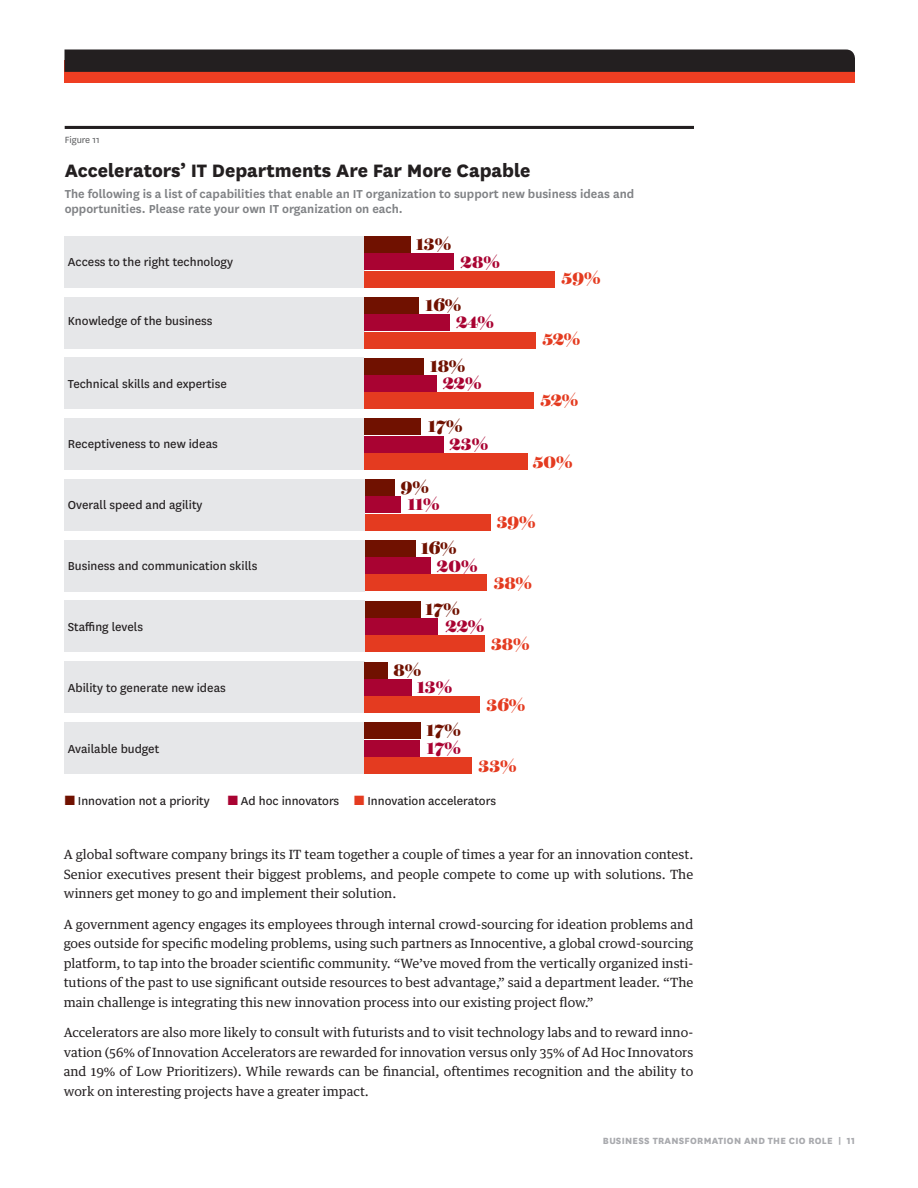
<style>
.page{position:relative;width:918px;height:1188px;background:#fff}
.page>*{position:absolute;margin:0;border:0;box-sizing:border-box;transform-origin:0 0}
.t1{font:800 21px "National HBR";color:#231f20}
.t2{font:900 19.5px "Brunel Deck";color:#a90332}
.t3{font:900 19.5px "Brunel Deck";color:#e43b20}
.t4{font:900 19.5px "Brunel Deck";color:#701100}
.t5{font:13.5px "National HBR";color:#231f20}
.t6{font:600 13.5px/15px "National HBR";color:#808285}
.body_no_indent{font:12.75px/19.5px "Guardian Text Egyp HBR";color:#231f20;text-align:justify}
.t7{font:800 10.5px "National HBR";letter-spacing:.025em;color:#a8a9ad}
.t8{font:10.5px "National HBR";color:#57585a}
.s1{color:#701100}
.s2{color:#a90332}
.s3{color:#e43b20}
</style>
<div class="page">
<div style="left:64px;top:61px;width:791px;height:22px;background:#ef3e22"></div>
<div style="left:64px;top:50px;width:791px;height:22px;background:#231f20"></div>
<hr style="left:65px;top:126px;width:628px;height:3px;background:#231f20">
<div style="left:64px;top:297px;width:301px;height:51px;background:#e6e7e9"></div>
<div style="left:365px;top:297px;width:54px;height:17px;background:#701100"></div>
<div style="left:365px;top:315px;width:85px;height:16px;background:#a90332"></div>
<div style="left:365px;top:332px;width:171px;height:16px;background:#e43b20"></div>
<div style="left:365px;top:358px;width:59px;height:16px;background:#701100"></div>
<div style="left:365px;top:375px;width:72px;height:17px;background:#a90332"></div>
<div style="left:365px;top:393px;width:169px;height:16px;background:#e43b20"></div>
<div style="left:64px;top:358px;width:300px;height:51px;background:#e6e7e9"></div>
<div style="left:365px;top:419px;width:56px;height:16px;background:#701100"></div>
<div style="left:365px;top:436px;width:79px;height:17px;background:#a90332"></div>
<div style="left:365px;top:453px;width:163px;height:17px;background:#e43b20"></div>
<div style="left:64px;top:419px;width:300px;height:51px;background:#e6e7e9"></div>
<div style="left:365px;top:479px;width:30px;height:17px;background:#701100"></div>
<div style="left:365px;top:497px;width:36px;height:16px;background:#a90332"></div>
<div style="left:365px;top:514px;width:126px;height:16px;background:#e43b20"></div>
<div style="left:64px;top:479px;width:301px;height:51px;background:#e6e7e9"></div>
<div style="left:365px;top:601px;width:56px;height:16px;background:#701100"></div>
<div style="left:365px;top:618px;width:73px;height:17px;background:#a90332"></div>
<div style="left:365px;top:636px;width:120px;height:16px;background:#e43b20"></div>
<div style="left:64px;top:601px;width:301px;height:51px;background:#e6e7e9"></div>
<div style="left:64px;top:662px;width:301px;height:51px;background:#e6e7e9"></div>
<div style="left:365px;top:662px;width:23px;height:16px;background:#701100"></div>
<div style="left:365px;top:679px;width:47px;height:17px;background:#a90332"></div>
<div style="left:365px;top:697px;width:115px;height:16px;background:#e43b20"></div>
<div style="left:365px;top:723px;width:56px;height:16px;background:#701100"></div>
<div style="left:365px;top:740px;width:55px;height:16px;background:#a90332"></div>
<div style="left:365px;top:757px;width:107px;height:17px;background:#e43b20"></div>
<div style="left:64px;top:723px;width:300px;height:51px;background:#e6e7e9"></div>
<div style="left:365px;top:540px;width:51px;height:16px;background:#701100"></div>
<div style="left:365px;top:557px;width:66px;height:17px;background:#a90332"></div>
<div style="left:365px;top:575px;width:122px;height:16px;background:#e43b20"></div>
<div style="left:64px;top:540px;width:301px;height:51px;background:#e6e7e9"></div>
<div style="left:64px;top:236px;width:301px;height:52px;background:#e6e7e9"></div>
<div style="left:365px;top:236px;width:46px;height:17px;background:#701100"></div>
<div style="left:365px;top:254px;width:89px;height:16px;background:#a90332"></div>
<div style="left:365px;top:271px;width:190px;height:17px;background:#e43b20"></div>
<p class="t8" style="left:65px;top:133px;width:37px">Figure 11</p>
<p class="t1" style="left:65px;top:155px;width:467px">Accelerators’ IT Departments Are Far More Capable</p>
<p class="t6" style="left:65px;top:185px;width:571px">The following is a list of capabilities that enable an IT organization to support new business ideas and opportunities. Please rate your own IT organization on each.</p>
<p class="t5" style="left:68px;top:253px;width:167px">Access to the right technology</p>
<p class="t4" style="left:416px;top:232px;width:37px">13%</p>
<p class="t2" style="left:461px;top:250px;width:41px">28%</p>
<p class="t4" style="left:426px;top:293px;width:37px">16%</p>
<p class="t5" style="left:68px;top:312px;width:146px">Knowledge of the business</p>
<p class="t2" style="left:456px;top:310px;width:39px">24%</p>
<p class="t5" style="left:68px;top:375px;width:161px">Technical skills and expertise</p>
<p class="t4" style="left:430px;top:354px;width:37px">18%</p>
<p class="t2" style="left:443px;top:371px;width:40px">22%</p>
<p class="t5" style="left:68px;top:435px;width:151px">Receptiveness to new ideas</p>
<p class="t4" style="left:428px;top:414px;width:36px">17%</p>
<p class="t2" style="left:450px;top:432px;width:40px">23%</p>
<p class="t5" style="left:68px;top:496px;width:136px">Overall speed and agility</p>
<p class="t4" style="left:401px;top:475px;width:30px">9%</p>
<p class="t2" style="left:408px;top:492px;width:33px">11%</p>
<p class="t3" style="left:562px;top:266px;width:40px">59%</p>
<p class="t3" style="left:543px;top:327px;width:39px">52%</p>
<p class="t3" style="left:541px;top:388px;width:39px">52%</p>
<p class="t3" style="left:533px;top:450px;width:41px">50%</p>
<p class="t5" style="left:68px;top:557px;width:191px">Business and communication skills</p>
<p class="t5" style="left:68px;top:618px;width:77px">Staffing levels</p>
<p class="t4" style="left:421px;top:536px;width:37px">16%</p>
<p class="t2" style="left:437px;top:554px;width:42px">20%</p>
<p class="t4" style="left:426px;top:597px;width:36px">17%</p>
<p class="t2" style="left:445px;top:614px;width:40px">22%</p>
<p class="t3" style="left:497px;top:510px;width:40px">39%</p>
<p class="t3" style="left:494px;top:571px;width:40px">38%</p>
<p class="t4" style="left:394px;top:658px;width:29px">8%</p>
<p class="t3" style="left:491px;top:632px;width:40px">38%</p>
<p class="t5" style="left:68px;top:678px;width:159px">Ability to generate new ideas</p>
<p class="t2" style="left:417px;top:675px;width:37px">13%</p>
<p class="t5" style="left:68px;top:740px;width:93px">Available budget</p>
<p class="t4" style="left:427px;top:718px;width:36px">17%</p>
<p class="t2" style="left:427px;top:736px;width:36px">17%</p>
<p class="t3" style="left:487px;top:693px;width:40px">36%</p>
<p class="t3" style="left:479px;top:754px;width:40px">33%</p>
<p class="t5" style="left:65px;top:792px;width:147px"><span class="s1">■</span> Innovation not a priority</p>
<p class="t5" style="left:228px;top:792px;width:270px"><span class="s2">■</span> Ad hoc innovators <span class="s3">■</span> Innovation accelerators</p>
<p class="body_no_indent" style="left:64px;top:844px;width:631px">A global software company brings its IT team together a couple of times a year for an innovation contest.<br>Senior executives present their biggest problems, and people compete to come up with solutions. The winners get money to go and implement their solution.</p>
<p class="body_no_indent" style="left:64px;top:913px;width:631px">A government agency engages its employees through internal crowd-sourcing for ideation problems and goes outside for specific modeling problems, using such partners as Innocentive, a global crowd-sourcing platform, to tap into the broader scientific community. “We’ve moved from the vertically organized insti&shy;tutions of the past to use significant outside resources to best advantage,” said a department leader. “The main challenge is integrating this new innovation process into our existing project flow.”</p>
<p class="body_no_indent" style="left:64px;top:1021px;width:631px">Accelerators are also more likely to consult with futurists and to visit technology labs and to reward inno&shy;vation (56% of Innovation Accelerators are rewarded for innovation versus only 35% of Ad Hoc Innovators and 19% of Low Prioritizers). While rewards can be financial, oftentimes recognition and the ability to work on interesting projects have a greater impact.</p>
<p class="t7" style="left:603px;top:1134px;width:254px">BUSINESS TRANSFORMATION AND THE CIO ROLE | 11</p>
</div>
